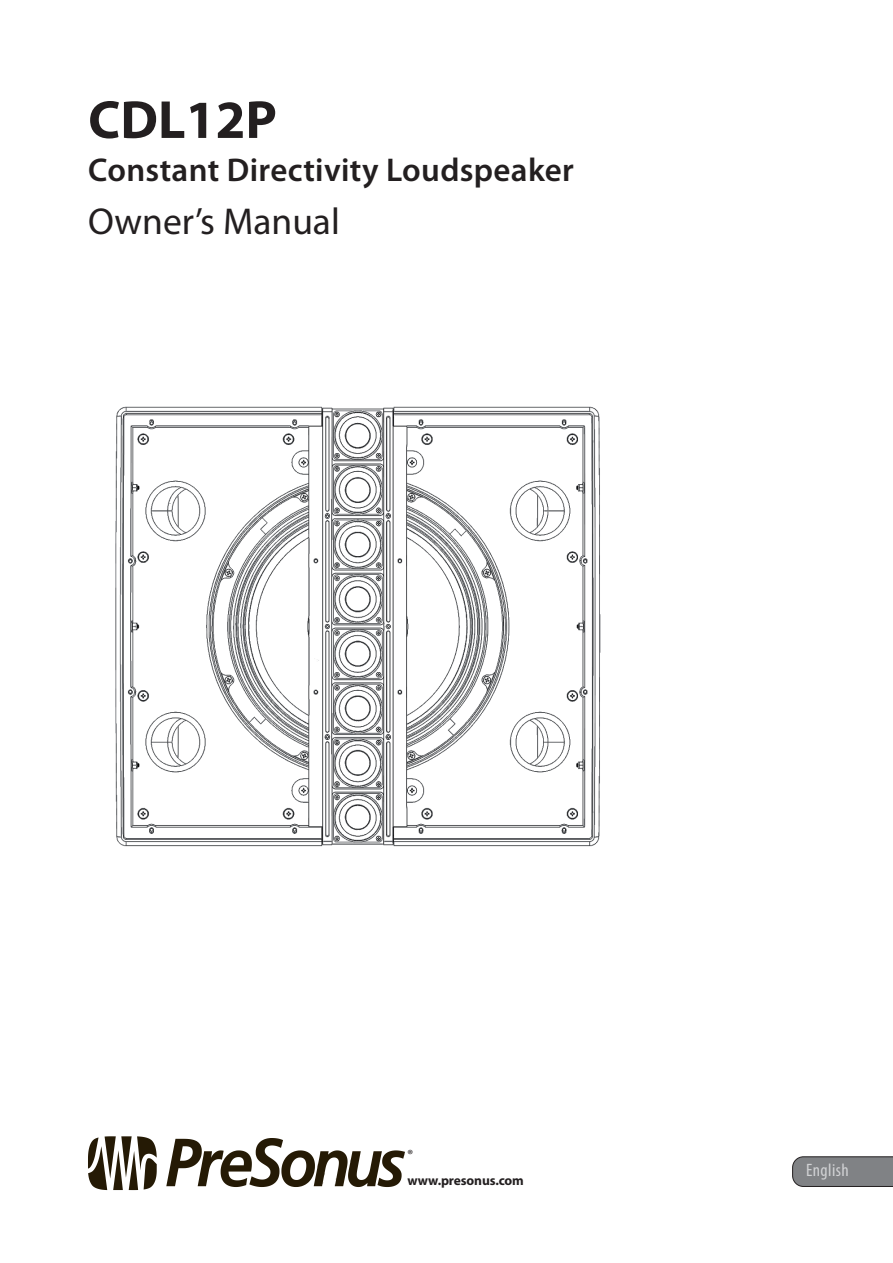
<style>
.page{position:relative;width:893px;height:1263px;background:#fff}
.page>*{position:absolute;margin:0;border:0;box-sizing:border-box;transform-origin:0 0}
.Cover_Product_Name{font:700 54px "Myriad Pro";color:#231f20}
.Cover_Second_Title{font:37.5px "Myriad Pro";color:#231f20}
.Cover_Product_Name_S{font:600 33px "Myriad Pro";letter-spacing:.01em;color:#231f20}
.White_Tab_Title_Lang{font:condensed 18px "Myriad Pro";letter-spacing:.025em;color:#d1d2d4}
.CoverWebAdd{font:700 13.5px "Myriad Pro";letter-spacing:-.01em;color:#231f20}
.t1{font:13.5px "Myriad Pro";color:#231f20}
</style>
<div class="page">
<svg style="left:88px;top:1136px;width:69px;height:54px"></svg>
<svg style="left:166px;top:1138px;width:239px;height:49px"></svg>
<img style="left:115px;top:406px;width:486px;height:441px">
<svg style="left:792px;top:1156px;width:101px;height:31px;background:#7c7e81"></svg>
<p class="Cover_Product_Name" style="left:88px;top:85px;width:190px">CDL12P</p>
<p class="Cover_Product_Name_S" style="left:88px;top:149px;width:487px">Constant Directivity Loudspeaker</p>
<p class="Cover_Second_Title" style="left:88px;top:198px;width:253px">Owner’s Manual</p>
<p class="t1" style="left:408px;top:1146px;width:7px">®</p>
<p class="CoverWebAdd" style="left:407px;top:1172px;width:118px">www.presonus.com</p>
<p class="White_Tab_Title_Lang" style="left:806px;top:1159px;width:44px">English</p>
</div>
